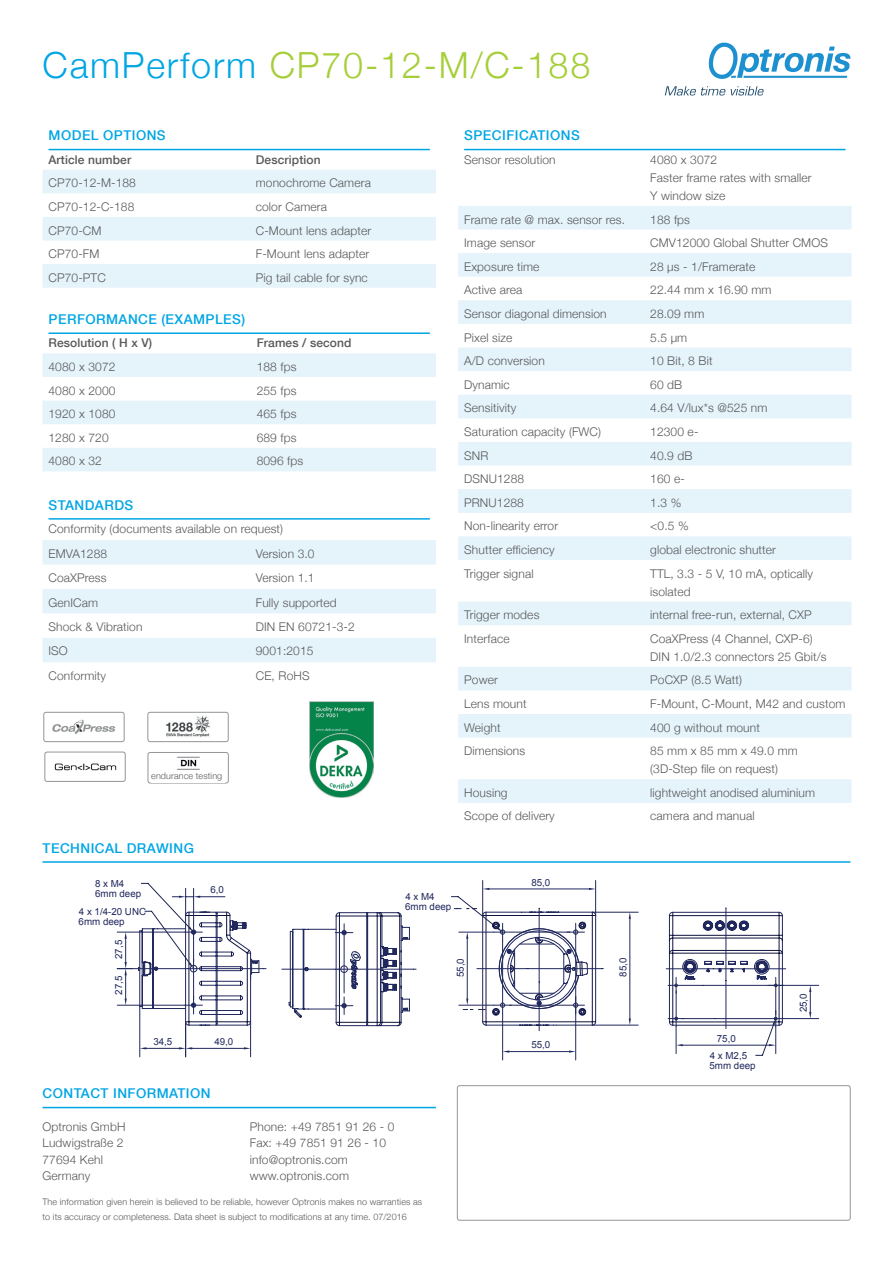
<style>
.page{position:relative;width:893px;height:1263px;background:#fff}
.page>*{position:absolute;margin:0;border:0;box-sizing:border-box;transform-origin:0 0}
.t1{font:300 36px "Helvetica Neue";letter-spacing:.05em;color:#a6ce39}
.t2{font:500 13.5px "Helvetica Neue";letter-spacing:.035em;color:#00a6e4}
.t3{font:300 12px/16.5px "Helvetica Neue";letter-spacing:.01em;color:#57585a}
.t4{font:500 12px "Helvetica Neue";letter-spacing:.01em;color:#57585a}
.t5{font:9.75px/10.5px "Arial";color:#20285d}
.t6{font:300 9px/15px "Helvetica Neue";letter-spacing:.01em;color:#57585a}
.s1{color:#00a6e4}
</style>
<div class="page">
<svg style="left:665px;top:86px;width:99px;height:9px"></svg>
<svg style="left:708px;top:43px;width:142px;height:36px"></svg>
<div style="left:457px;top:1085px;width:393px;height:135px;border:1px solid #939598;border-radius:2px"></div>
<svg style="left:458px;top:206px;width:393px;height:597px"></svg>
<hr style="left:464px;top:149px;width:381px;height:1px;background:#00a6e4">
<svg style="left:43px;top:170px;width:393px;height:118px;fill:#e5f3fb"></svg>
<hr style="left:49px;top:149px;width:381px;height:1px;background:#00a6e4">
<svg style="left:43px;top:353px;width:393px;height:118px;fill:#e5f3fb"></svg>
<hr style="left:49px;top:332px;width:381px;height:2px;background:#00a6e4">
<svg style="left:43px;top:540px;width:393px;height:122px;fill:#e5f3fb"></svg>
<hr style="left:49px;top:518px;width:381px;height:2px;background:#00a6e4">
<img style="left:52px;top:719px;width:64px;height:15px">
<div style="left:44px;top:712px;width:80px;height:30px;border:1px solid #939598;border-radius:2px"></div>
<img style="left:166px;top:716px;width:44px;height:22px">
<div style="left:148px;top:712px;width:80px;height:30px;border:1px solid #939598;border-radius:2px"></div>
<img style="left:54px;top:763px;width:63px;height:8px">
<div style="left:45px;top:752px;width:80px;height:30px;border:1px solid #939598;border-radius:2px"></div>
<hr style="left:140px;top:1006px;width:1px;height:51px;background:#20285d">
<hr style="left:185px;top:1022px;width:1px;height:35px;background:#20285d">
<hr style="left:250px;top:1022px;width:1px;height:35px;background:#20285d">
<hr style="left:482px;top:880px;width:1px;height:35px;background:#20285d">
<hr style="left:595px;top:880px;width:1px;height:35px;background:#20285d">
<hr style="left:502px;top:1014px;width:1px;height:46px;background:#20285d">
<hr style="left:575px;top:997px;width:1px;height:63px;background:#20285d">
<hr style="left:784px;top:1018px;width:35px;height:1px;background:#20285d">
<hr style="left:772px;top:985px;width:47px;height:1px;background:#20285d">
<svg style="left:117px;top:883px;width:694px;height:173px"></svg>
<hr style="left:43px;top:1107px;width:393px;height:1px;background:#00a6e4">
<hr style="left:43px;top:861px;width:807px;height:2px;background:#00a6e4">
<img style="left:177px;top:756px;width:23px;height:14px">
<div style="left:148px;top:752px;width:81px;height:31px;border:1px solid #939598;border-radius:2px"></div>
<div style="left:151px;top:770px;width:74px;height:12px;background:#fff"></div>
<img style="left:310px;top:702px;width:64px;height:95px">
<h1 class="t1" style="left:43px;top:44px;width:549px"><span class="s1">CamPerform</span> CP70-12-M/C-188</h1>
<p class="t2" style="left:49px;top:127px;width:119px">MODEL OPTIONS</p>
<p class="t4" style="left:49px;top:152px;width:84px">Article number</p>
<p class="t4" style="left:256px;top:152px;width:66px">Description</p>
<p class="t3" style="left:49px;top:175px;width:89px">CP70-12-M-188</p>
<p class="t3" style="left:256px;top:175px;width:117px">monochrome Camera</p>
<p class="t3" style="left:49px;top:198px;width:87px">CP70-12-C-188</p>
<p class="t3" style="left:256px;top:198px;width:73px">color Camera</p>
<p class="t3" style="left:49px;top:222px;width:54px">CP70-CM</p>
<p class="t3" style="left:256px;top:222px;width:117px">C-Mount lens adapter</p>
<p class="t3" style="left:49px;top:245px;width:52px">CP70-FM</p>
<p class="t3" style="left:256px;top:245px;width:115px">F-Mount lens adapter</p>
<p class="t3" style="left:49px;top:269px;width:59px">CP70-PTC</p>
<p class="t3" style="left:256px;top:269px;width:114px">Pig tail cable for sync</p>
<p class="t2" style="left:49px;top:311px;width:198px">PERFORMANCE (EXAMPLES)</p>
<p class="t4" style="left:49px;top:336px;width:105px">Resolution ( H x V)</p>
<p class="t4" style="left:257px;top:336px;width:96px">Frames / second</p>
<p class="t3" style="left:49px;top:358px;width:69px">4080 x 3072</p>
<p class="t3" style="left:257px;top:358px;width:41px">188 fps</p>
<p class="t3" style="left:49px;top:382px;width:69px">4080 x 2000</p>
<p class="t3" style="left:257px;top:382px;width:41px">255 fps</p>
<p class="t3" style="left:49px;top:405px;width:69px">1920 x 1080</p>
<p class="t3" style="left:257px;top:405px;width:41px">465 fps</p>
<p class="t3" style="left:49px;top:429px;width:62px">1280 x 720</p>
<p class="t3" style="left:257px;top:429px;width:41px">689 fps</p>
<p class="t3" style="left:49px;top:453px;width:55px">4080 x 32</p>
<p class="t3" style="left:257px;top:453px;width:48px">8096 fps</p>
<p class="t2" style="left:49px;top:496px;width:86px">STANDARDS</p>
<p class="t3" style="left:49px;top:516px;width:236px;line-height:24.5px">Conformity (documents available on request)<br>EMVA1288</p>
<p class="t3" style="left:256px;top:545px;width:60px">Version 3.0</p>
<p class="t3" style="left:49px;top:569px;width:60px">CoaXPress</p>
<p class="t3" style="left:256px;top:569px;width:60px">Version 1.1</p>
<p class="t3" style="left:49px;top:594px;width:51px">GenICam</p>
<p class="t3" style="left:256px;top:594px;width:83px">Fully supported</p>
<p class="t3" style="left:49px;top:618px;width:96px">Shock &amp; Vibration</p>
<p class="t3" style="left:256px;top:618px;width:100px">DIN EN 60721-3-2</p>
<p class="t3" style="left:49px;top:643px;width:21px">ISO</p>
<p class="t3" style="left:256px;top:643px;width:59px">9001:2015</p>
<p class="t3" style="left:49px;top:667px;width:59px">Conformity</p>
<p class="t3" style="left:256px;top:667px;width:55px">CE, RoHS</p>
<p class="t6" style="left:151px;top:768px;width:72px">endurance testing</p>
<p class="t2" style="left:43px;top:839px;width:153px">TECHNICAL DRAWING</p>
<p class="t5" style="left:95px;top:878px;width:48px">8 x M4<br>6mm deep</p>
<p class="t5" style="left:79px;top:906px;width:69px">4 x 1/4-20 UNC<br>6mm deep</p>
<p class="t5" style="left:114px;top:959px;width:20px;rotate:-90deg">27,5</p>
<p class="t5" style="left:114px;top:995px;width:20px;rotate:-90deg">27,5</p>
<p class="t5" style="left:210px;top:885px;width:15px">6,0</p>
<p class="t5" style="left:153px;top:1036px;width:20px">34,5</p>
<p class="t5" style="left:214px;top:1036px;width:20px">49,0</p>
<p class="t2" style="left:43px;top:1085px;width:169px">CONTACT INFORMATION</p>
<p class="t3" style="left:43px;top:1118px;width:85px">Optronis GmbH<br>Ludwigstraße 2<br>77694 Kehl<br>Germany</p>
<p class="t3" style="left:250px;top:1118px;width:146px">Phone: +49 7851 91 26 - 0<br>Fax: +49 7851 91 26 - 10 info@optronis.com www.optronis.com</p>
<p class="t2" style="left:464px;top:127px;width:117px">SPECIFICATIONS</p>
<p class="t3" style="left:464px;top:151px;width:93px">Sensor resolution</p>
<p class="t3" style="left:650px;top:150px;width:163px;line-height:18px">4080 x 3072<br>Faster frame rates with smaller<br>Y window size</p>
<p class="t3" style="left:464px;top:211px;width:163px">Frame rate @ max. sensor res.</p>
<p class="t3" style="left:650px;top:211px;width:41px">188 fps</p>
<p class="t3" style="left:464px;top:234px;width:73px">Image sensor</p>
<p class="t3" style="left:650px;top:234px;width:179px">CMV12000 Global Shutter CMOS</p>
<p class="t3" style="left:464px;top:258px;width:77px">Exposure time</p>
<p class="t3" style="left:650px;top:258px;width:107px">28 µs - 1/Framerate</p>
<p class="t3" style="left:464px;top:282px;width:60px">Active area</p>
<p class="t3" style="left:650px;top:282px;width:123px">22.44 mm x 16.90 mm</p>
<p class="t3" style="left:464px;top:305px;width:144px">Sensor diagonal dimension</p>
<p class="t3" style="left:650px;top:305px;width:56px">28.09 mm</p>
<p class="t3" style="left:464px;top:329px;width:50px">Pixel size</p>
<p class="t3" style="left:650px;top:329px;width:39px">5.5 µm</p>
<p class="t3" style="left:464px;top:352px;width:82px">A/D conversion</p>
<p class="t3" style="left:650px;top:352px;width:64px">10 Bit, 8 Bit</p>
<p class="t3" style="left:464px;top:376px;width:47px">Dynamic</p>
<p class="t3" style="left:650px;top:376px;width:34px">60 dB</p>
<p class="t3" style="left:464px;top:400px;width:54px">Sensitivity</p>
<p class="t3" style="left:650px;top:400px;width:119px">4.64 V/lux*s @525 nm</p>
<p class="t3" style="left:464px;top:423px;width:138px">Saturation capacity (FWC)</p>
<p class="t3" style="left:650px;top:423px;width:50px">12300 e-</p>
<p class="t3" style="left:464px;top:447px;width:26px">SNR</p>
<p class="t3" style="left:650px;top:447px;width:44px">40.9 dB</p>
<p class="t3" style="left:464px;top:470px;width:61px">DSNU1288</p>
<p class="t3" style="left:650px;top:470px;width:36px">160 e-</p>
<p class="t3" style="left:464px;top:494px;width:61px">PRNU1288</p>
<p class="t3" style="left:650px;top:494px;width:33px">1.3 %</p>
<p class="t3" style="left:464px;top:518px;width:95px">Non-linearity error</p>
<p class="t3" style="left:650px;top:518px;width:40px">&lt;0.5 %</p>
<p class="t3" style="left:464px;top:541px;width:92px">Shutter efficiency</p>
<p class="t3" style="left:650px;top:541px;width:127px">global electronic shutter</p>
<p class="t3" style="left:464px;top:565px;width:71px">Trigger signal</p>
<p class="t3" style="left:650px;top:564px;width:164px;line-height:18px">TTL, 3.3 - 5 V, 10 mA, optically isolated</p>
<p class="t3" style="left:464px;top:606px;width:77px">Trigger modes</p>
<p class="t3" style="left:650px;top:606px;width:163px">internal free-run, external, CXP</p>
<p class="t3" style="left:464px;top:630px;width:47px">Interface</p>
<p class="t3" style="left:650px;top:629px;width:178px;line-height:18px">CoaXPress (4 Channel, CXP-6)<br>DIN 1.0/2.3 connectors 25 Gbit/s</p>
<p class="t3" style="left:464px;top:672px;width:35px">Power</p>
<p class="t3" style="left:650px;top:672px;width:93px">PoCXP (8.5 Watt)</p>
<p class="t3" style="left:464px;top:695px;width:64px">Lens mount</p>
<p class="t3" style="left:650px;top:695px;width:197px">F-Mount, C-Mount, M42 and custom</p>
<p class="t3" style="left:464px;top:719px;width:38px">Weight</p>
<p class="t3" style="left:650px;top:719px;width:111px">400 g without mount</p>
<p class="t3" style="left:464px;top:742px;width:63px">Dimensions</p>
<p class="t3" style="left:650px;top:742px;width:149px;line-height:18px">85 mm x 85 mm x 49.0 mm (3D-Step file on request)</p>
<p class="t3" style="left:464px;top:784px;width:45px">Housing</p>
<p class="t3" style="left:650px;top:784px;width:166px">lightweight anodised aluminium</p>
<p class="t3" style="left:464px;top:808px;width:92px">Scope of delivery</p>
<p class="t3" style="left:650px;top:808px;width:106px">camera and manual</p>
<p class="t5" style="left:405px;top:891px;width:48px">4 x M4<br>6mm deep</p>
<p class="t5" style="left:455px;top:977px;width:20px;rotate:-90deg">55,0</p>
<p class="t5" style="left:531px;top:877px;width:20px">85,0</p>
<p class="t5" style="left:531px;top:1039px;width:20px">55,0</p>
<p class="t5" style="left:618px;top:977px;width:20px;rotate:-90deg">85,0</p>
<p class="t5" style="left:717px;top:1033px;width:20px">75,0</p>
<p class="t5" style="left:709px;top:1050px;width:48px">4 x M2,5<br>5mm deep</p>
<p class="t5" style="left:798px;top:1012px;width:20px;rotate:-90deg">25,0</p>
<p class="t6" style="left:43px;top:1194px;width:381px">The information given herein is believed to be reliable, however Optronis makes no warranties as to its accuracy or completeness. Data sheet is subject to modifications at any time. 07/2016</p>
</div>
